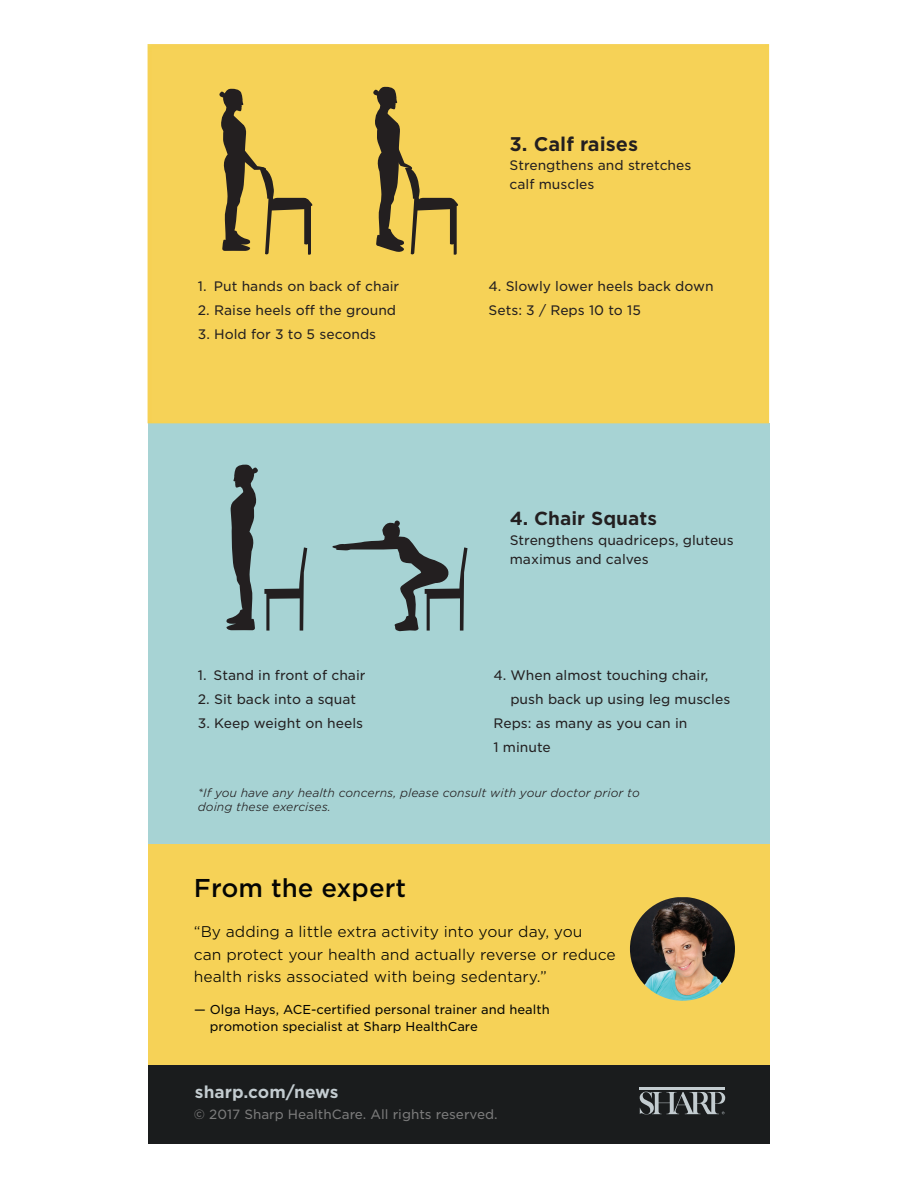
<style>
.page{position:relative;width:918px;height:1188px;background:#fff}
.page>*{position:absolute;margin:0;border:0;box-sizing:border-box;transform-origin:0 0}
.t1{font:500 24.75px "Gotham S Sm";color:#040503}
.t2{font:700 19.05px "Gotham S Sm";color:#231f20}
.t3{font:700 18.15px "Gotham S Sm";color:#231f20}
.t4{font:700 16.5px "Gotham S Sm";color:#c3ccd0}
.t5{font:300 14.85px/22.6px "Gotham S Sm";color:#040503}
.t6{font:13.2px/19px "Gotham S Sm";color:#231f20}
.t7{font:12.9px "Gotham S Sm";color:#7b7b7b}
.t8{font:12.45px/17.4px "Gotham S Sm";color:#040503}
.t9{font:italic 300 11.55px/13.8px "Gotham S Sm";color:#231f20}
</style>
<div class="page">
<div style="left:148px;top:423px;width:622px;height:421px;background:#a7d3d4"></div>
<div style="left:148px;top:44px;width:621px;height:379px;background:#f6d257"></div>
<svg style="left:264px;top:547px;width:43px;height:84px"></svg>
<svg style="left:332px;top:520px;width:136px;height:111px"></svg>
<svg style="left:226px;top:464px;width:32px;height:166px"></svg>
<svg style="left:373px;top:86px;width:85px;height:170px;background:#bb9f47"></svg>
<svg style="left:219px;top:88px;width:93px;height:168px;background:#bfa348"></svg>
<div style="left:148px;top:844px;width:622px;height:300px;background:#f6d257"></div>
<div style="left:148px;top:1066px;width:622px;height:78px;background:#1a1c1d"></div>
<hr style="left:639px;top:1087px;width:86px;height:3px;background:#c3ccd0">
<svg style="left:640px;top:1091px;width:85px;height:24px"></svg>
<img style="left:630px;top:897px;width:105px;height:104px">
<h2 class="t2" style="left:510px;top:130px;width:130px">3. Calf raises</h2>
<p class="t6" style="left:198px;top:277px;width:203px">1. Put hands on back of chair</p>
<p class="t6" style="left:198px;top:301px;width:200px">2. Raise heels off the ground</p>
<p class="t6" style="left:198px;top:325px;width:180px">3. Hold for 3 to 5 seconds</p>
<p class="t6" style="left:510px;top:156px;width:183px">Strengthens and stretches calf muscles</p>
<p class="t6" style="left:489px;top:274px;width:227px;line-height:24px">4. Slowly lower heels back down<br>Sets: 3 / Reps 10 to 15</p>
<h3 class="t3" style="left:510px;top:506px;width:149px">4. Chair Squats</h3>
<p class="t6" style="left:510px;top:530px;width:226px">Strengthens quadriceps, gluteus maximus and calves</p>
<p class="t6" style="left:198px;top:666px;width:169px">1. Stand in front of chair</p>
<p class="t6" style="left:198px;top:689px;width:160px">2. Sit back into a squat</p>
<p class="t6" style="left:198px;top:713px;width:167px">3. Keep weight on heels</p>
<p class="t6" style="left:493px;top:666px;width:216px">4. When almost touching chair,</p>
<p class="t6" style="left:510px;top:690px;width:221px">push back up using leg muscles</p>
<p class="t6" style="left:493px;top:713px;width:195px">Reps: as many as you can in</p>
<p class="t6" style="left:493px;top:737px;width:59px">1 minute</p>
<p class="t9" style="left:198px;top:785px;width:443px">*If you have any health concerns, please consult with your doctor prior to doing these exercises.</p>
<h1 class="t1" style="left:194px;top:871px;width:214px">From the expert</h1>
<p class="t5" style="left:194px;top:920px;width:423px">“By adding a little extra activity into your day, you<br>can protect your health and actually reverse or reduce health risks associated with being sedentary.”</p>
<p class="t8" style="left:210px;top:1000px;width:341px;text-indent:-16px">— Olga Hays, ACE-certified personal trainer and health promotion specialist at Sharp HealthCare</p>
<p class="t4" style="left:195px;top:1081px;width:145px">sharp.com/news</p>
<p class="t7" style="left:194px;top:1105px;width:305px">© 2017 Sharp HealthCare. All rights reserved.</p>
</div>
